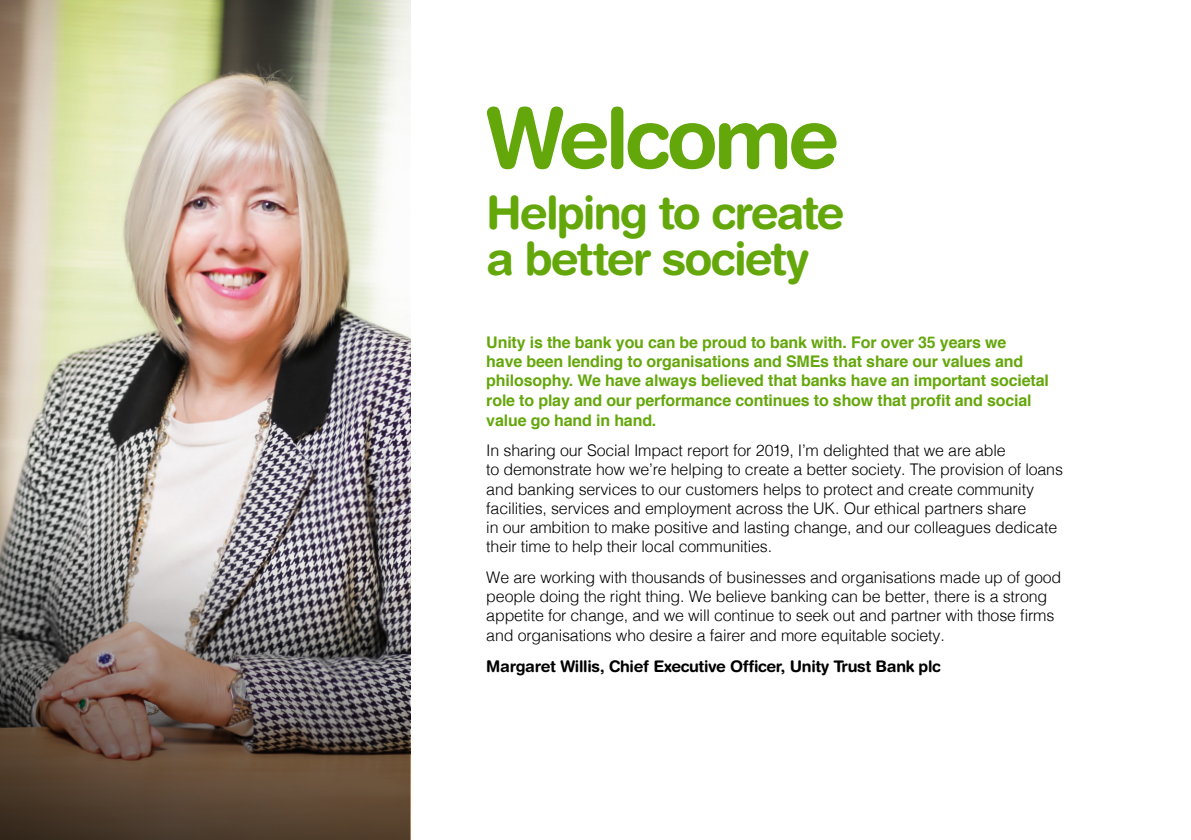
<style>
.page{position:relative;width:1191px;height:840px;background:#fff}
.page>*{position:absolute;margin:0;border:0;box-sizing:border-box;transform-origin:0 0}
.t1{font:700 84px "Helvetica Rounded LT";letter-spacing:-.045em;color:#64a70b}
.t2{font:700 46px/46px "Helvetica Rounded LT";letter-spacing:-.045em;color:#64a70b}
.t3{font:300 16px/19.2px "Helvetica";letter-spacing:-.01em;color:#000}
.t4{font:700 16px/19.4px "Helvetica";letter-spacing:-.01em;color:#64a70b}
.t5{font:700 16px "Helvetica Rounded LT";letter-spacing:-.02em;color:#000}
</style>
<div class="page">
<img style="left:0;top:0;width:410px;height:54px">
<img style="left:0;top:54px;width:410px;height:785px">
<h1 class="t1" style="left:486px;top:87px;width:355px">Welcome</h1>
<h2 class="t2" style="left:486px;top:188px;width:360px">Helping to create a better society</h2>
<p class="t4" style="left:486px;top:332px;width:564px">Unity is the bank you can be proud to bank with. For over 35 years we<br>have been lending to organisations and SMEs that share our values and philosophy. We have always believed that banks have an important societal role to play and our performance continues to show that profit and social value go hand in hand.</p>
<p class="t3" style="left:486px;top:439px;width:578px">In sharing our Social Impact report for 2019, I’m delighted that we are able<br>to demonstrate how we’re helping to create a better society. The provision of loans and banking services to our customers helps to protect and create community facilities, services and employment across the UK. Our ethical partners share<br>in our ambition to make positive and lasting change, and our colleagues dedicate their time to help their local communities.</p>
<p class="t3" style="left:486px;top:566px;width:576px">We are working with thousands of businesses and organisations made up of good people doing the right thing. We believe banking can be better, there is a strong appetite for change, and we will continue to seek out and partner with those firms and organisations who desire a fairer and more equitable society.</p>
<p class="t5" style="left:486px;top:656px;width:456px">Margaret Willis, Chief Executive Officer, Unity Trust Bank plc</p>
</div>
